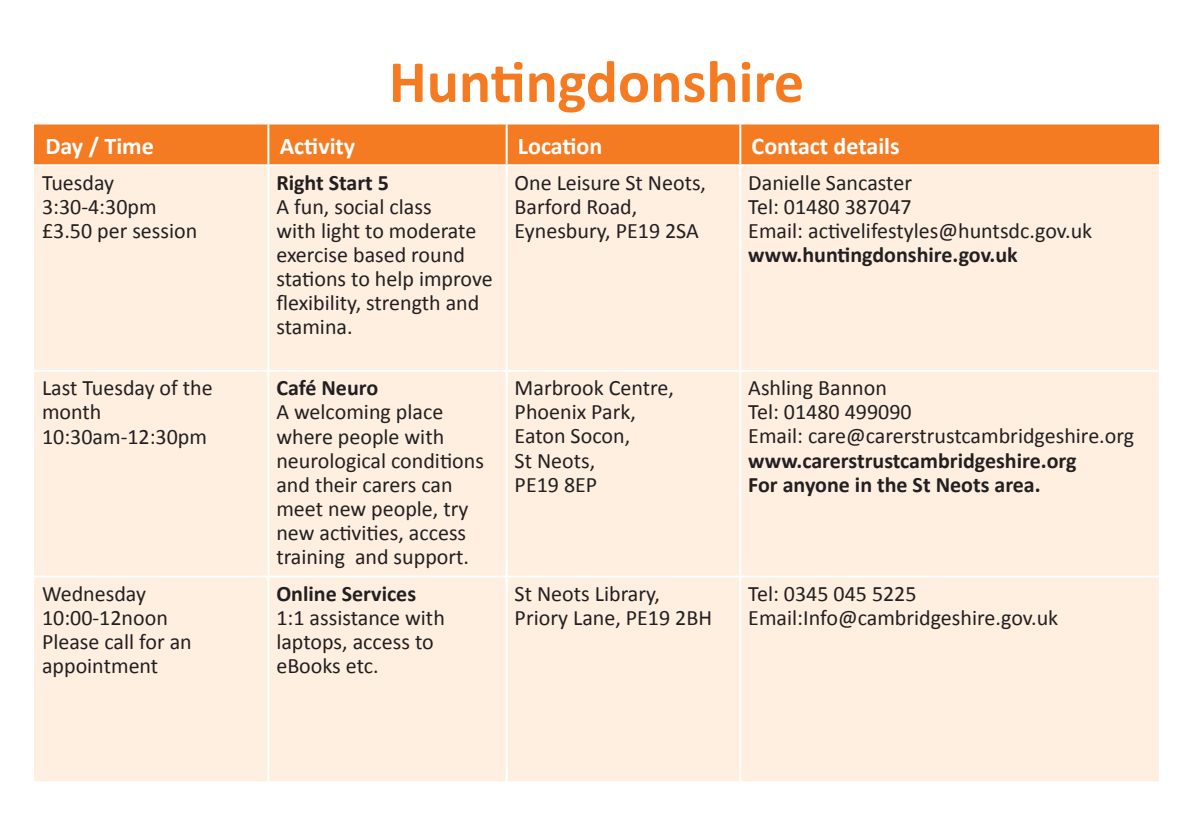
<style>
.page{position:relative;width:1191px;height:840px;background:#fff}
.page>*{position:absolute;margin:0;border:0;box-sizing:border-box;transform-origin:0 0}
.t1{font:700 60px "Calibri";color:#f47b21}
.t2{font:700 24px "Calibri";color:#fff}
.No_Spacing{font:22px/24px "Calibri";color:#231f20}
.No_Spacing-2{font:700 22px "Calibri";color:#231f20}
</style>
<div class="page">
<div style="left:34px;top:124px;width:1125px;height:40px;background:#f47b21"></div>
<div style="left:34px;top:166px;width:1125px;height:614px;background:#feefe1"></div>
<hr style="left:267px;top:166px;width:2px;height:203px;background:#fff">
<hr style="left:505px;top:166px;width:2px;height:203px;background:#fff">
<hr style="left:739px;top:166px;width:2px;height:203px;background:#fff">
<hr style="left:34px;top:369px;width:234px;height:2px;background:#fff">
<hr style="left:268px;top:369px;width:238px;height:2px;background:#fff">
<hr style="left:267px;top:371px;width:2px;height:204px;background:#fff">
<hr style="left:506px;top:369px;width:234px;height:2px;background:#fff">
<hr style="left:505px;top:371px;width:2px;height:204px;background:#fff">
<hr style="left:740px;top:369px;width:419px;height:2px;background:#fff">
<hr style="left:739px;top:371px;width:2px;height:204px;background:#fff">
<hr style="left:34px;top:575px;width:234px;height:2px;background:#fff">
<hr style="left:268px;top:575px;width:238px;height:2px;background:#fff">
<hr style="left:267px;top:577px;width:2px;height:203px;background:#fff">
<hr style="left:506px;top:575px;width:234px;height:2px;background:#fff">
<hr style="left:505px;top:577px;width:2px;height:203px;background:#fff">
<hr style="left:740px;top:575px;width:419px;height:2px;background:#fff">
<hr style="left:739px;top:577px;width:2px;height:203px;background:#fff">
<hr style="left:267px;top:124px;width:2px;height:40px;background:#fff">
<hr style="left:505px;top:124px;width:2px;height:40px;background:#fff">
<hr style="left:739px;top:124px;width:2px;height:40px;background:#fff">
<p class="t1" style="left:389px;top:43px;width:417px">Huntingdonshire</p>
<p class="t2" style="left:45px;top:130px;width:110px">Day / Time</p>
<p class="t2" style="left:280px;top:130px;width:77px">Activity</p>
<p class="t2" style="left:518px;top:130px;width:86px">Location</p>
<p class="t2" style="left:751px;top:130px;width:150px">Contact details</p>
<p class="No_Spacing" style="left:42px;top:169px;width:74px">Tuesday</p>
<p class="No_Spacing" style="left:42px;top:193px;width:116px">3:30-4:30pm</p>
<p class="No_Spacing" style="left:42px;top:217px;width:157px">£3.50 per session</p>
<p class="No_Spacing-2" style="left:276px;top:168px;width:114px">Right Start 5</p>
<p class="No_Spacing" style="left:276px;top:193px;width:218px">A fun, social class<br>with light to moderate exercise based round stations to help improve flexibility, strength and stamina.</p>
<p class="No_Spacing" style="left:748px;top:169px;width:165px">Danielle Sancaster</p>
<p class="No_Spacing" style="left:748px;top:193px;width:165px">Tel: 01480 387047</p>
<p class="No_Spacing" style="left:748px;top:217px;width:345px">Email: activelifestyles@huntsdc.gov.uk</p>
<p class="No_Spacing-2" style="left:748px;top:240px;width:271px">www.huntingdonshire.gov.uk</p>
<p class="No_Spacing" style="left:514px;top:169px;width:193px">One Leisure St Neots,</p>
<p class="No_Spacing" style="left:514px;top:193px;width:186px">Barford Road,<br>Eynesbury, PE19 2SA</p>
<p class="No_Spacing" style="left:42px;top:375px;width:172px">Last Tuesday of the month</p>
<p class="No_Spacing" style="left:42px;top:423px;width:167px">10:30am-12:30pm</p>
<p class="No_Spacing" style="left:42px;top:580px;width:106px">Wednesday</p>
<p class="No_Spacing" style="left:42px;top:604px;width:127px">10:00-12noon</p>
<p class="No_Spacing" style="left:42px;top:628px;width:151px">Please call for an appointment</p>
<p class="No_Spacing-2" style="left:276px;top:374px;width:103px">Café Neuro</p>
<p class="No_Spacing" style="left:276px;top:399px;width:209px">A welcoming place where people with neurological conditions and their carers can meet new people, try new activities, access training and support.</p>
<p class="No_Spacing-2" style="left:276px;top:579px;width:141px">Online Services</p>
<p class="No_Spacing" style="left:276px;top:604px;width:170px">1:1 assistance with laptops, access to eBooks etc.</p>
<p class="No_Spacing" style="left:514px;top:375px;width:161px">Marbrook Centre,</p>
<p class="No_Spacing" style="left:514px;top:399px;width:123px">Phoenix Park,</p>
<p class="No_Spacing" style="left:514px;top:423px;width:117px">Eaton Socon,</p>
<p class="No_Spacing" style="left:514px;top:447px;width:82px">St Neots,</p>
<p class="No_Spacing" style="left:514px;top:471px;width:84px">PE19 8EP</p>
<p class="No_Spacing" style="left:514px;top:580px;width:147px">St Neots Library,</p>
<p class="No_Spacing" style="left:514px;top:604px;width:199px">Priory Lane, PE19 2BH</p>
<p class="No_Spacing" style="left:748px;top:375px;width:140px">Ashling Bannon</p>
<p class="No_Spacing" style="left:748px;top:399px;width:165px">Tel: 01480 499090</p>
<p class="No_Spacing" style="left:748px;top:423px;width:387px">Email: care@carerstrustcambridgeshire.org</p>
<p class="No_Spacing-2" style="left:748px;top:446px;width:330px">www.carerstrustcambridgeshire.org</p>
<p class="No_Spacing-2" style="left:748px;top:470px;width:294px">For anyone in the St Neots area.</p>
<p class="No_Spacing" style="left:748px;top:580px;width:170px">Tel: 0345 045 5225</p>
<p class="No_Spacing" style="left:748px;top:604px;width:311px">Email:Info@cambridgeshire.gov.uk</p>
</div>
